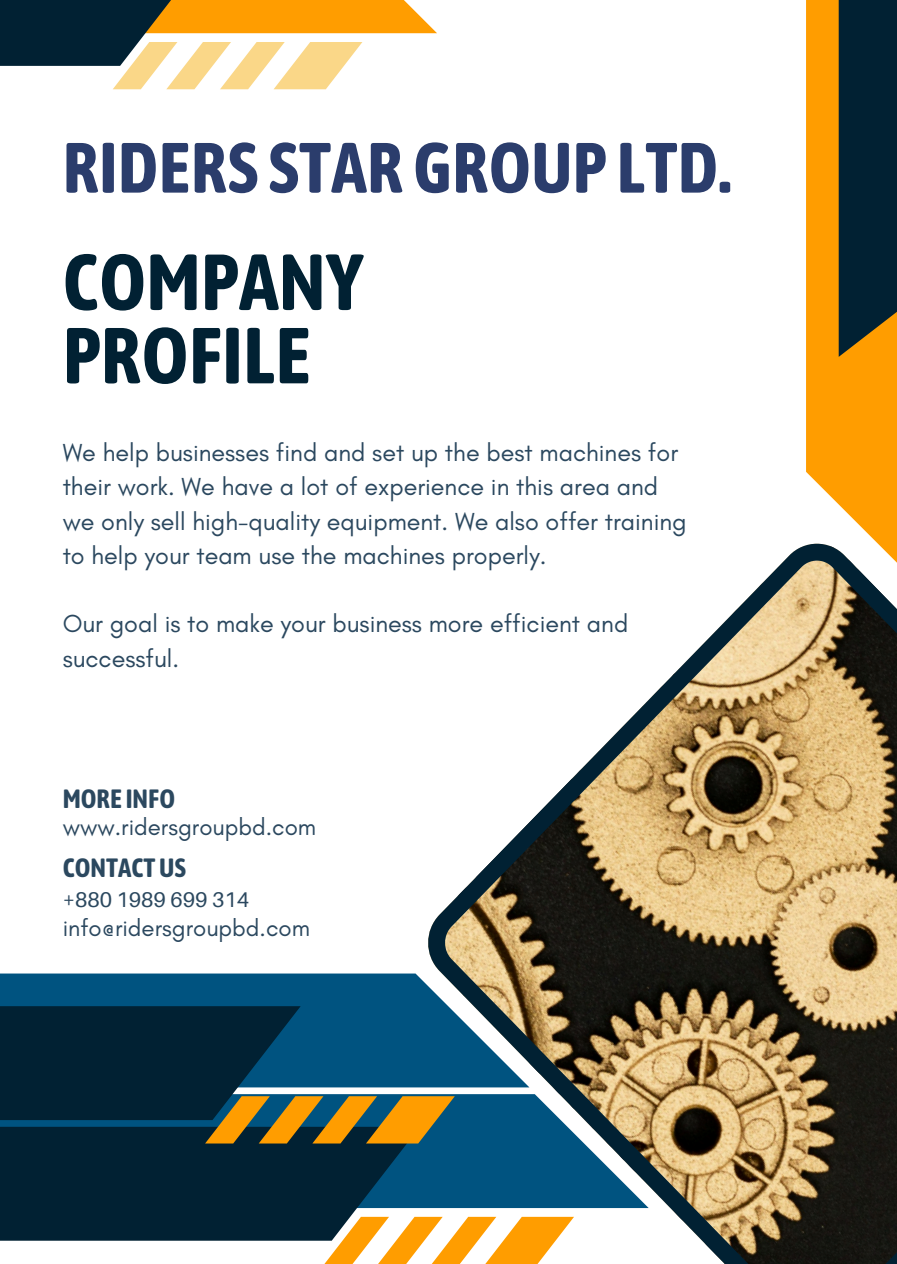
<style>
.page{position:relative;width:897px;height:1264px;background:#fff}
.page>*{position:absolute;margin:0;border:0;box-sizing:border-box;transform-origin:0 0}
.t1{font:700 79.05px/73.3px "Asap Condensed";color:#012133}
.t2{font:700 70.95px "Asap Condensed";color:#2b3d6c}
.t3{font:700 26.4px "Asap Condensed";color:#2b485f}
.t4{font:25.05px/34.2px "Glacial Indifference";color:#2b485f}
.t5{font:24px "Glacial Indifference";color:#2b485f}
.t6{font:21.3px "Aileron";color:#2b485f}
</style>
<div class="page">
<svg style="left:324px;top:1216px;width:101px;height:47px"></svg>
<svg style="left:0;top:1143px;width:420px;height:97px;background:#0f2e3c"></svg>
<svg style="left:425px;top:545px;width:472px;height:718px"></svg>
<svg style="left:806px;top:0;width:91px;height:585px;background:#f5a628"></svg>
<svg style="left:838px;top:0;width:59px;height:357px;background:#142a2f"></svg>
<svg style="left:0;top:973px;width:529px;height:114px;background:#2f6a86"></svg>
<svg style="left:0;top:1006px;width:455px;height:137px;background:#20434b"></svg>
<svg style="left:0;top:0;width:437px;height:89px"></svg>
<h4 class="t2" style="left:63px;top:126px;width:670px">RIDERS STARGROUP LTD.</h4>
<p class="t1" style="left:63px;top:245px;width:303px">COMPANY<br>PROFILE</p>
<h2 class="t4" style="left:63px;top:435px;width:625px">We help businesses find and set up the best machines for their work. We have a lot of experience in this area and we only sell high-quality equipment. We also offer training to help your team use the machines properly.</h2>
<h1 class="t4" style="left:63px;top:606px;width:567px">Our goal is to make your business more efficient and successful.</h1>
<h3 class="t3" style="left:63px;top:783px;width:114px">MORE INFO</h3>
<h4 class="t5" style="left:63px;top:812px;width:255px">www.ridersgroupbd.com</h4>
<h4 class="t3" style="left:63px;top:852px;width:125px">CONTACTUS</h4>
<p class="t6" style="left:63px;top:886px;width:188px">+880 1989 699 314</p>
<h3 class="t5" style="left:63px;top:913px;width:249px">info@ridersgroupbd.com</h3>
</div>
